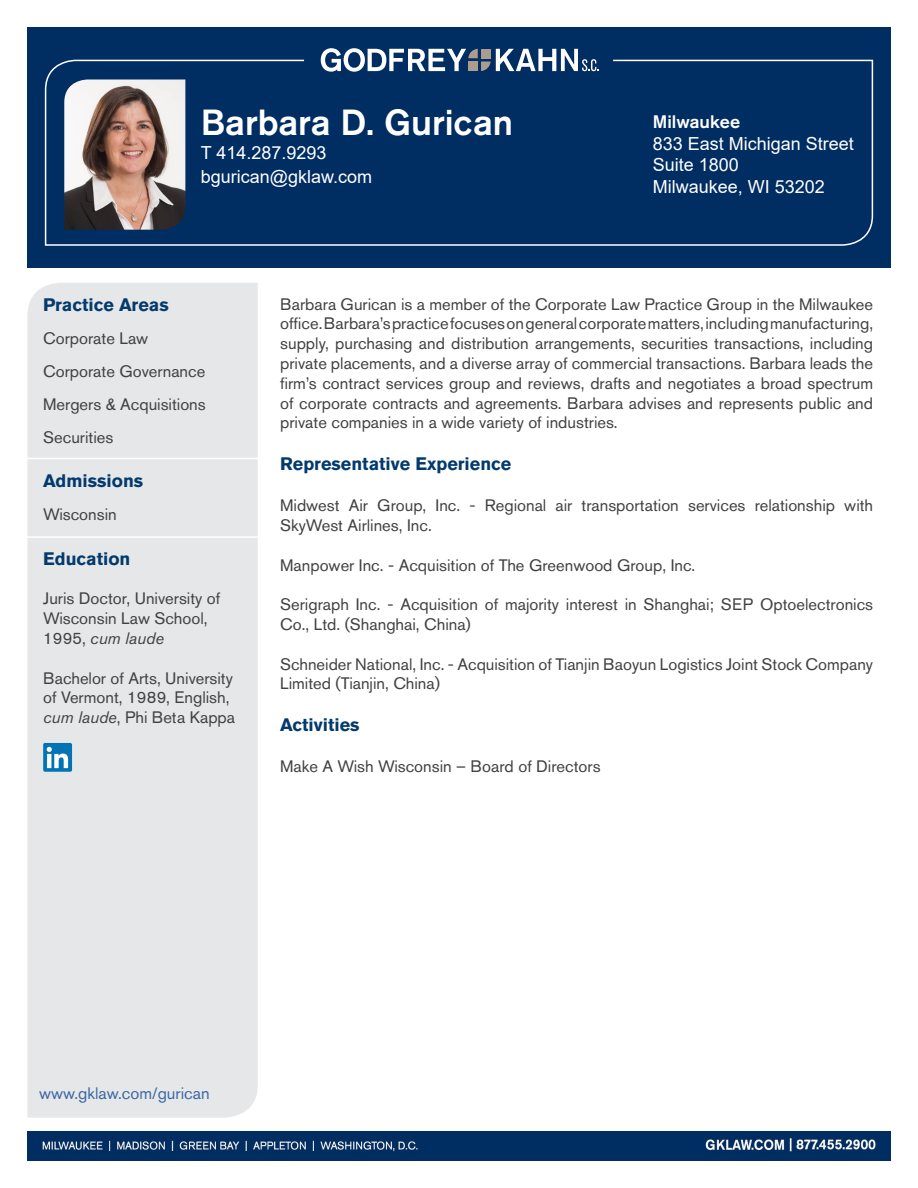
<style>
.page{position:relative;width:918px;height:1188px;background:#fff}
.page>*{position:absolute;margin:0;border:0;box-sizing:border-box;transform-origin:0 0}
.t1{font:500 36px "Akzidenz Grotesk Std";color:#fff}
.t2{font:18px/21.6px "Arial";color:#fff}
.t3{font:700 18px "Akzidenz Grotesk Std";color:#033a6d}
.t4{font:500 18px "Akzidenz Grotesk Std";color:#fff}
.t5{font:16.5px/19.8px "Akzidenz Grotesk Std";color:#414042}
.t6{font:16.5px "Akzidenz Grotesk Std";color:#3a68a5}
.s1{font-style:italic}
</style>
<div class="page">
<div style="left:27px;top:27px;width:864px;height:241px;background:#002d62"></div>
<svg style="left:321px;top:48px;width:257px;height:11px"></svg>
<svg style="left:44px;top:59px;width:830px;height:187px"></svg>
<img style="left:64px;top:80px;width:121px;height:150px">
<div style="left:27px;top:283px;width:231px;height:835px;background:#e6e7e8"></div>
<hr style="left:18px;top:458px;width:243px;height:1px;background:#fff">
<hr style="left:19px;top:536px;width:243px;height:2px;background:#fff">
<img style="left:43px;top:743px;width:29px;height:29px">
<img style="left:27px;top:1132px;width:864px;height:29px">
<h1 class="t1" style="left:201px;top:100px;width:314px">Barbara D. Gurican</h1>
<p class="t2" style="left:201px;top:140px;width:173px;line-height:24px">T 414.287.9293 bgurican@gklaw.com</p>
<p class="t4" style="left:653px;top:111px;width:89px">Milwaukee</p>
<p class="t2" style="left:653px;top:133px;width:202px">833 East Michigan Street<br>Suite 1800<br>Milwaukee, WI 53202</p>
<p class="t3" style="left:43px;top:295px;width:127px">Practice Areas</p>
<p class="t5" style="left:43px;top:322px;width:164px;line-height:33px">Corporate Law<br>Corporate Governance<br>Mergers &amp; Acquisitions<br>Securities</p>
<p class="t3" style="left:43px;top:471px;width:102px">Admissions</p>
<p class="t5" style="left:43px;top:505px;width:75px">Wisconsin</p>
<p class="t3" style="left:43px;top:548px;width:89px">Education</p>
<p class="t5" style="left:43px;top:589px;width:179px">Juris Doctor, University of<br>Wisconsin Law School,<br>1995, <span class="s1">cum laude</span></p>
<p class="t5" style="left:43px;top:668px;width:193px">Bachelor of Arts, University of Vermont, 1989, English, <span class="s1">cum laude</span>, Phi Beta Kappa</p>
<p class="t5" style="left:280px;top:294px;width:594px;text-align:justify">Barbara Gurican is a member of the Corporate Law Practice Group in the Milwaukee office. Barbara’s practice focuses on general corporate matters, including manufacturing, supply, purchasing and distribution arrangements, securities transactions, including private placements, and a diverse array of commercial transactions. Barbara leads the firm’s contract services group and reviews, drafts and negotiates a broad spectrum of corporate contracts and agreements. Barbara advises and represents public and private companies in a wide variety of industries.</p>
<p class="t3" style="left:280px;top:453px;width:233px">Representative Experience</p>
<p class="t5" style="left:280px;top:495px;width:594px">Midwest Air Group, Inc. - Regional air transportation services relationship with<br>SkyWest Airlines, Inc.</p>
<p class="t5" style="left:280px;top:555px;width:417px">Manpower Inc. - Acquisition of The Greenwood Group, Inc.</p>
<p class="t5" style="left:280px;top:594px;width:595px">Serigraph Inc. - Acquisition of majority interest in Shanghai; SEP Optoelectronics<br>Co., Ltd. (Shanghai, China)</p>
<p class="t5" style="left:280px;top:654px;width:594px">Schneider National, Inc. - Acquisition of Tianjin Baoyun Logistics Joint Stock Company<br>Limited (Tianjin, China)</p>
<p class="t3" style="left:280px;top:714px;width:81px">Activities</p>
<p class="t5" style="left:280px;top:756px;width:322px">Make A Wish Wisconsin – Board of Directors</p>
<p class="t6" style="left:39px;top:1084px;width:172px">www.gklaw.com/gurican</p>
</div>
